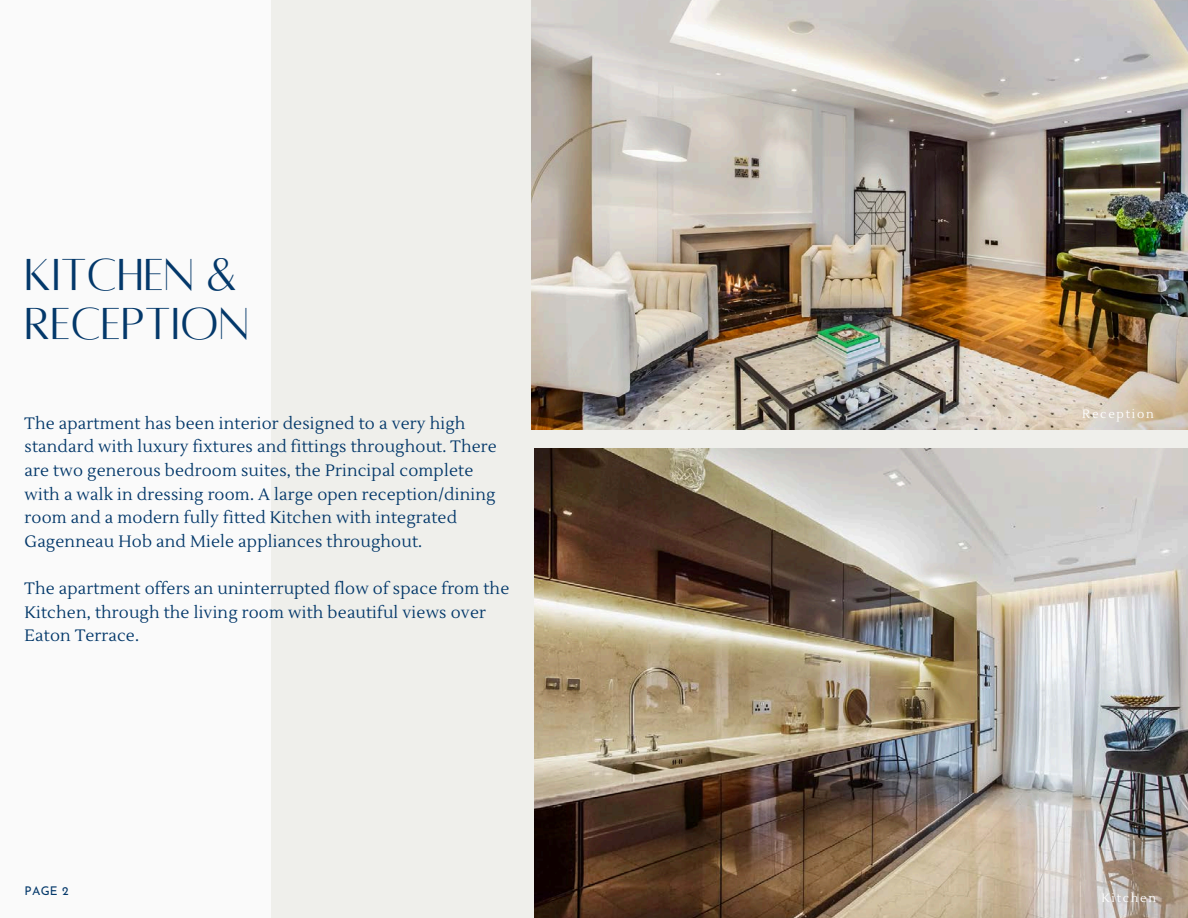
<style>
.page{position:relative;width:1188px;height:918px;background:#fafafa}
.page>*{position:absolute;margin:0;border:0;box-sizing:border-box;transform-origin:0 0}
.t1{font:49.5px/48.3px "Alta regular";color:#03386a}
.t2{font:16.5px/23.7px "Lustria";letter-spacing:.01em;color:#03386a}
.t3{font:12px "Lustria";letter-spacing:.145em;color:#fff}
.t4{font:12px "Josefin Sans";color:#03386a}
</style>
<div class="page">
<div style="left:271px;top:0;width:917px;height:918px;background:#efefeb"></div>
<img style="left:532px;top:0;width:656px;height:430px">
<img style="left:535px;top:449px;width:653px;height:469px">
<p class="t1" style="left:25px;top:251px;width:226px">KITCHEN &amp;<br>RECEPTION</p>
<p class="t2" style="left:25px;top:412px;width:474px">The apartment has been interior designed to a very high standard with luxury fixtures and fittings throughout. There are two generous bedroom suites, the Principal complete with a walk in dressing room. A large open reception/dining room and a modern fully fitted Kitchen with integrated Gagenneau Hob and Miele appliances throughout.</p>
<p class="t2" style="left:25px;top:577px;width:486px">The apartment offers an uninterrupted flow of space from the<br>Kitchen, through the living room with beautiful views over<br>Eaton Terrace.</p>
<p class="t4" style="left:25px;top:886px;width:45px">PAGE 2</p>
<h2 class="t3" style="left:1082px;top:406px;width:73px">Reception</h2>
<h1 class="t3" style="left:1101px;top:891px;width:56px">Kitchen</h1>
</div>
